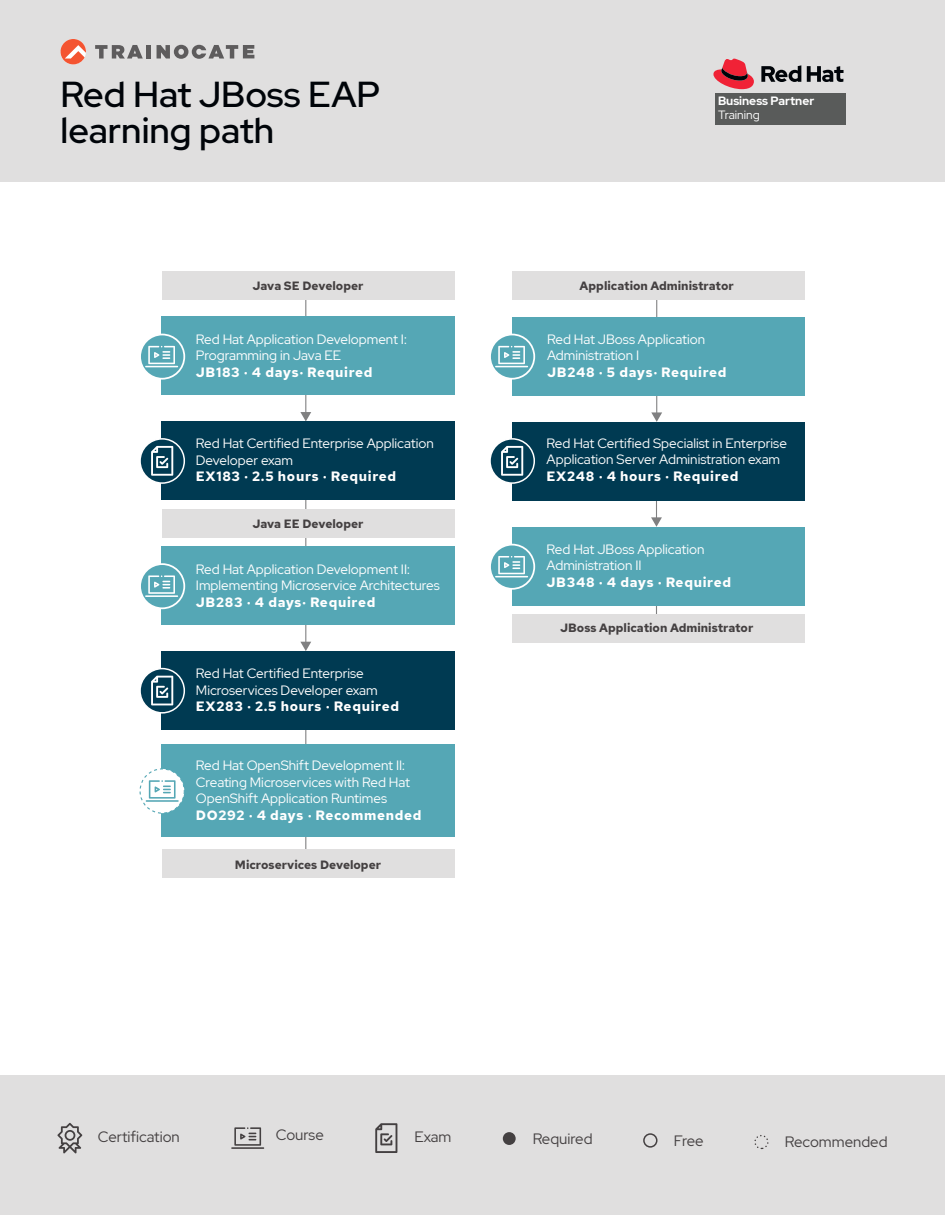
<style>
.page{position:relative;width:945px;height:1215px;background:#fff}
.page>*{position:absolute;margin:0;border:0;box-sizing:border-box;transform-origin:0 0}
.t1{font:500 36px/36px "Red Hat Display";color:#000409}
.t2{font:15px "Red Hat Display";color:#444041}
.t3{font:13.5px/16.5px "Red Hat Display";color:#fff}
.t4{font:700 13.5px "Red Hat Text";letter-spacing:.05em;color:#fff}
.t5{font:700 12px "Red Hat Text";color:#444041}
.t6{font:700 12px "Red Hat Display";color:#fff}
.t7{font:12px "Red Hat Display";color:#fff}
</style>
<div class="page">
<div style="left:0;top:1075px;width:945px;height:140px;background:#e0dfdf"></div>
<svg style="left:57px;top:1123px;width:25px;height:30px"></svg>
<div style="left:643px;top:1133px;width:15px;height:15px;border:2px solid #444041;border-radius:50%"></div>
<div style="left:754px;top:1135px;width:15px;height:14px;border:2px dashed #444041;border-radius:50%"></div>
<div style="left:503px;top:1132px;width:13px;height:13px;background:#444041;border-radius:50%"></div>
<svg style="left:231px;top:1127px;width:33px;height:22px"></svg>
<svg style="left:375px;top:1123px;width:22px;height:30px"></svg>
<div style="left:0;top:0;width:945px;height:182px;background:#e0dfdf"></div>
<svg style="left:651px;top:501px;width:11px;height:26px"></svg>
<hr style="left:656px;top:293px;width:1px;height:121px;background:#808081">
<svg style="left:651px;top:412px;width:11px;height:10px"></svg>
<hr style="left:305px;top:296px;width:1px;height:118px;background:#808081">
<svg style="left:300px;top:412px;width:11px;height:9px"></svg>
<hr style="left:305px;top:727px;width:1px;height:123px;background:#808081">
<hr style="left:305px;top:494px;width:1px;height:149px;background:#808081">
<svg style="left:300px;top:642px;width:11px;height:9px"></svg>
<div style="left:162px;top:271px;width:293px;height:28px;background:#e0dfdf"></div>
<div style="left:162px;top:509px;width:293px;height:28px;background:#e0dfdf"></div>
<div style="left:162px;top:850px;width:293px;height:28px;background:#e0dfdf"></div>
<div style="left:512px;top:271px;width:293px;height:28px;background:#e0dfdf"></div>
<div style="left:512px;top:614px;width:293px;height:29px;background:#e0dfdf"></div>
<div style="left:512px;top:422px;width:293px;height:79px;background:#003a52"></div>
<div style="left:512px;top:317px;width:293px;height:79px;background:#55a7b5"></div>
<div style="left:161px;top:317px;width:294px;height:78px;background:#55a7b5"></div>
<div style="left:161px;top:421px;width:294px;height:79px;background:#003a52"></div>
<div style="left:161px;top:546px;width:294px;height:79px;background:#55a7b5"></div>
<div style="left:161px;top:744px;width:294px;height:92px;background:#55a7b5"></div>
<div style="left:161px;top:651px;width:294px;height:79px;background:#003a52"></div>
<div style="left:512px;top:527px;width:293px;height:78px;background:#55a7b5"></div>
<div style="left:140px;top:769px;width:44px;height:44px;background:#fff;border-radius:50%"></div>
<div style="left:140px;top:768px;width:45px;height:46px;border:1px dashed #55a7b5;border-radius:50%"></div>
<svg style="left:146px;top:780px;width:33px;height:22px"></svg>
<svg style="left:140px;top:335px;width:44px;height:44px"></svg>
<div style="left:139px;top:334px;width:46px;height:46px;border:2px solid #fff;border-radius:50%"></div>
<svg style="left:145px;top:346px;width:33px;height:21px"></svg>
<div style="left:140px;top:564px;width:44px;height:44px;background:#55a7b5;border-radius:50%"></div>
<div style="left:139px;top:563px;width:46px;height:46px;border:2px solid #fff;border-radius:50%"></div>
<svg style="left:145px;top:575px;width:33px;height:22px"></svg>
<svg style="left:140px;top:439px;width:44px;height:44px"></svg>
<div style="left:139px;top:438px;width:46px;height:46px;border:2px solid #fff;border-radius:50%"></div>
<svg style="left:151px;top:446px;width:22px;height:30px"></svg>
<svg style="left:490px;top:335px;width:44px;height:44px"></svg>
<div style="left:489px;top:334px;width:46px;height:46px;border:2px solid #fff;border-radius:50%"></div>
<svg style="left:495px;top:346px;width:33px;height:21px"></svg>
<svg style="left:490px;top:545px;width:44px;height:44px"></svg>
<div style="left:489px;top:544px;width:46px;height:46px;border:2px solid #fff;border-radius:50%"></div>
<svg style="left:495px;top:556px;width:33px;height:21px"></svg>
<svg style="left:490px;top:439px;width:44px;height:44px"></svg>
<div style="left:489px;top:438px;width:46px;height:46px;border:2px solid #fff;border-radius:50%"></div>
<svg style="left:501px;top:446px;width:22px;height:30px"></svg>
<svg style="left:140px;top:669px;width:44px;height:44px"></svg>
<div style="left:139px;top:668px;width:46px;height:46px;border:2px solid #fff;border-radius:50%"></div>
<svg style="left:151px;top:676px;width:22px;height:29px"></svg>
<svg style="left:713px;top:59px;width:41px;height:30px"></svg>
<svg style="left:761px;top:65px;width:83px;height:17px"></svg>
<div style="left:715px;top:93px;width:130px;height:32px;background:#595b5a"></div>
<svg style="left:61px;top:39px;width:25px;height:25px"></svg>
<div style="left:146px;top:45px;width:5px;height:14px;background:#5e5c5d"></div>
<svg style="left:95px;top:45px;width:48px;height:14px"></svg>
<svg style="left:157px;top:45px;width:97px;height:14px"></svg>
<h1 class="t1" style="left:61px;top:76px;width:321px">Red Hat JBoss EAP learning path</h1>
<p class="t6" style="left:718px;top:93px;width:98px">Business Partner</p>
<p class="t7" style="left:718px;top:107px;width:43px">Training</p>
<p class="t5" style="left:253px;top:278px;width:112px">Java SE Developer</p>
<p class="t5" style="left:580px;top:278px;width:156px">Application Administrator</p>
<p class="t3" style="left:196px;top:331px;width:212px">Red Hat Application Development I:<br>Programming in Java EE</p>
<p class="t4" style="left:196px;top:363px;width:178px">JB183 · 4 days· Required</p>
<p class="t3" style="left:196px;top:435px;width:240px">Red Hat Certified Enterprise Application<br>Developer exam</p>
<p class="t4" style="left:196px;top:468px;width:202px">EX183 · 2.5 hours · Required</p>
<p class="t5" style="left:253px;top:516px;width:113px">Java EE Developer</p>
<p class="t3" style="left:196px;top:560px;width:245px">Red Hat Application Development II:<br>Implementing Microservice Architectures</p>
<p class="t4" style="left:196px;top:593px;width:181px">JB283 · 4 days· Required</p>
<p class="t3" style="left:196px;top:665px;width:183px">Red Hat Certified Enterprise<br>Microservices Developer exam</p>
<p class="t4" style="left:196px;top:697px;width:205px">EX283 · 2.5 hours · Required</p>
<p class="t3" style="left:196px;top:757px;width:216px">Red Hat OpenShift Development II:<br>Creating Microservices with Red Hat<br>OpenShift Application Runtimes</p>
<p class="t4" style="left:196px;top:806px;width:227px">DO292 · 4 days · Recommended</p>
<p class="t5" style="left:235px;top:857px;width:148px">Microservices Developer</p>
<p class="t3" style="left:547px;top:331px;width:159px">Red Hat JBoss Application<br>Administration I</p>
<p class="t4" style="left:547px;top:363px;width:181px">JB248 · 5 days· Required</p>
<p class="t3" style="left:547px;top:434px;width:242px">Red Hat Certified Specialist in Enterprise<br>Application Server Administration exam</p>
<p class="t4" style="left:547px;top:467px;width:194px">EX248 · 4 hours · Required</p>
<p class="t3" style="left:547px;top:540px;width:159px">Red Hat JBoss Application<br>Administration II</p>
<p class="t4" style="left:547px;top:573px;width:186px">JB348 · 4 days · Required</p>
<p class="t5" style="left:560px;top:620px;width:195px">JBoss Application Administrator</p>
<p class="t2" style="left:276px;top:1125px;width:49px">Course</p>
<p class="t2" style="left:415px;top:1127px;width:38px">Exam</p>
<p class="t2" style="left:98px;top:1127px;width:84px">Certification</p>
<p class="t2" style="left:533px;top:1129px;width:61px">Required</p>
<p class="t2" style="left:674px;top:1131px;width:31px">Free</p>
<p class="t2" style="left:785px;top:1132px;width:104px">Recommended</p>
</div>
